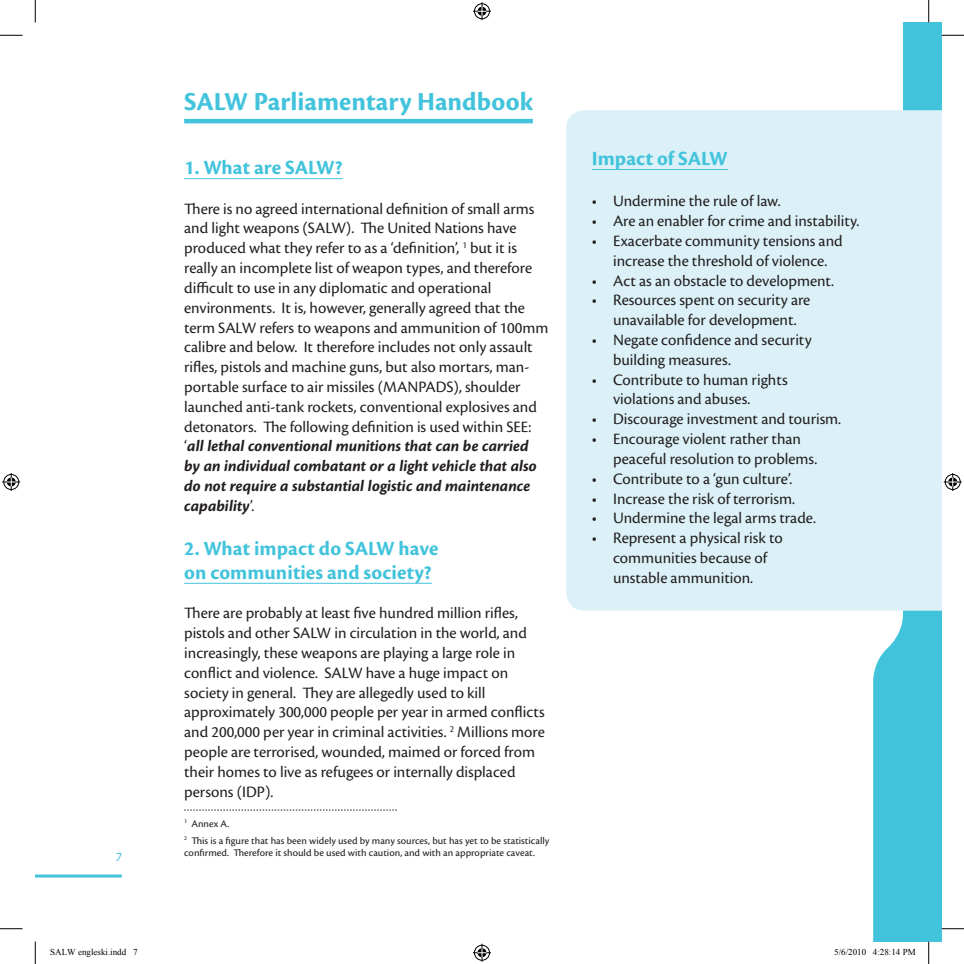
<style>
.page{position:relative;width:964px;height:964px;background:#fff}
.page>*{position:absolute;margin:0;border:0;box-sizing:border-box;transform-origin:0 0}
.t1{font:700 27px "Cronos Pro";color:#42c3dc}
.t2{font:700 21px/24px "Cronos Pro";color:#42c3dc}
.t3{font:16.5px/19.8px "Cronos Pro";color:#231f20}
.t4{font:italic 13.5px "Cronos Pro";color:#42c3dc}
.t5{font:10.5px/16.8px "Cronos Pro Capt";color:#231f20}
.t6{font:9px "Times New Roman";color:#000}
.s1{font-weight:700;font-style:italic}
</style>
<div class="page">
<svg style="left:873px;top:22px;width:68px;height:919px;background:#5bcbe0"></svg>
<hr style="left:35px;top:874px;width:87px;height:3px;background:#42c3dc">
<div style="left:566px;top:110px;width:375px;height:500px;background:#dbf1f7"></div>
<hr style="left:184px;top:119px;width:349px;height:4px;background:#42c3dc">
<hr style="left:184px;top:178px;width:158px;height:1px;background:#42c3dc">
<hr style="left:184px;top:583px;width:248px;height:1px;background:#42c3dc">
<svg style="left:184px;top:809px;width:213px;height:1px"></svg>
<hr style="left:591px;top:169px;width:136px;height:1px;background:#42c3dc">
<svg style="left:0;top:35px;width:22px;height:1px"></svg>
<svg style="left:941px;top:35px;width:22px;height:1px"></svg>
<svg style="left:0;top:928px;width:22px;height:1px"></svg>
<svg style="left:941px;top:928px;width:22px;height:1px"></svg>
<svg style="left:35px;top:0;width:1px;height:22px"></svg>
<svg style="left:35px;top:941px;width:1px;height:22px"></svg>
<svg style="left:928px;top:0;width:1px;height:22px"></svg>
<svg style="left:928px;top:941px;width:1px;height:22px"></svg>
<svg style="left:473px;top:2px;width:18px;height:18px"></svg>
<svg style="left:473px;top:943px;width:18px;height:18px"></svg>
<svg style="left:2px;top:473px;width:18px;height:18px"></svg>
<svg style="left:943px;top:473px;width:18px;height:18px"></svg>
<p class="t4" style="left:116px;top:848px;width:7px">7</p>
<h1 class="t1" style="left:184px;top:86px;width:350px">SALW Parliamentary Handbook</h1>
<p class="t2" style="left:184px;top:156px;width:160px">1. What are SALW?</p>
<p class="t3" style="left:184px;top:199px;width:366px">There is no agreed international definition of small arms and light weapons (SALW). The United Nations have produced what they refer to as a ‘definition’, <sup>1</sup> but it is really an incomplete list of weapon types, and therefore difficult to use in any diplomatic and operational environments. It is, however, generally agreed that the term SALW refers to weapons and ammunition of 100mm calibre and below. It therefore includes not only assault rifles, pistols and machine guns, but also mortars, man&shy;portable surface to air missiles (MANPADS), shoulder launched anti-tank rockets, conventional explosives and detonators. The following definition is used within SEE: ‘<span class="s1">all lethal conventional munitions that can be carried by an individual combatant or a light vehicle that also do not require a substantial logistic and maintenance capability</span>’.</p>
<p class="t2" style="left:184px;top:536px;width:256px">2. What impact do SALW have on communities and society?</p>
<p class="t3" style="left:184px;top:603px;width:362px">There are probably at least five hundred million rifles, pistols and other SALW in circulation in the world, and increasingly, these weapons are playing a large role in conflict and violence. SALW have a huge impact on society in general. They are allegedly used to kill approximately 300,000 people per year in armed conflicts and 200,000 per year in criminal activities. <sup>2</sup> Millions more people are terrorised, wounded, maimed or forced from their homes to live as refugees or internally displaced persons (IDP).</p>
<p class="t5" style="left:184px;top:815px;width:366px"><sup>1</sup> Annex A.<br><sup>2</sup> This is a figure that has been widely used by many sources, but has yet to be statistically</p>
<p class="t5" style="left:184px;top:844px;width:352px">confirmed. Therefore it should be used with caution, and with an appropriate caveat.</p>
<p class="t2" style="left:591px;top:147px;width:137px">Impact of SALW</p>
<p class="t3" style="left:591px;top:191px;width:190px">• Undermine the rule of law.</p>
<p class="t3" style="left:591px;top:211px;width:269px">• Are an enabler for crime and instability.</p>
<p class="t3" style="left:591px;top:231px;width:252px;text-align:center">• Exacerbate community tensions and increase the threshold of violence.</p>
<p class="t3" style="left:591px;top:270px;width:244px">• Act as an obstacle to development.</p>
<p class="t3" style="left:591px;top:290px;width:220px;text-align:center">• Resources spent on security are unavailable for development.</p>
<p class="t3" style="left:613px;top:330px;width:200px;text-indent:-21px">• Negate confidence and security building measures.</p>
<p class="t3" style="left:613px;top:369px;width:176px;text-indent:-21px">• Contribute to human rights violations and abuses.</p>
<p class="t3" style="left:591px;top:409px;width:251px">• Discourage investment and tourism.</p>
<p class="t3" style="left:613px;top:429px;width:206px;text-indent:-21px">• Encourage violent rather than peaceful resolution to problems.</p>
<p class="t3" style="left:591px;top:468px;width:202px">• Contribute to a ‘gun culture’.</p>
<p class="t3" style="left:591px;top:488px;width:205px">• Increase the risk of terrorism.</p>
<p class="t3" style="left:591px;top:508px;width:226px">• Undermine the legal arms trade.</p>
<p class="t3" style="left:591px;top:528px;width:192px;text-align:center">• Represent a physical risk to communities because of unstable ammunition.</p>
<p class="t6" style="left:50px;top:945px;width:89px">SALW engleski.indd 7</p>
<p class="t6" style="left:834px;top:945px;width:83px">5/6/2010 4:28:14 PM</p>
</div>
